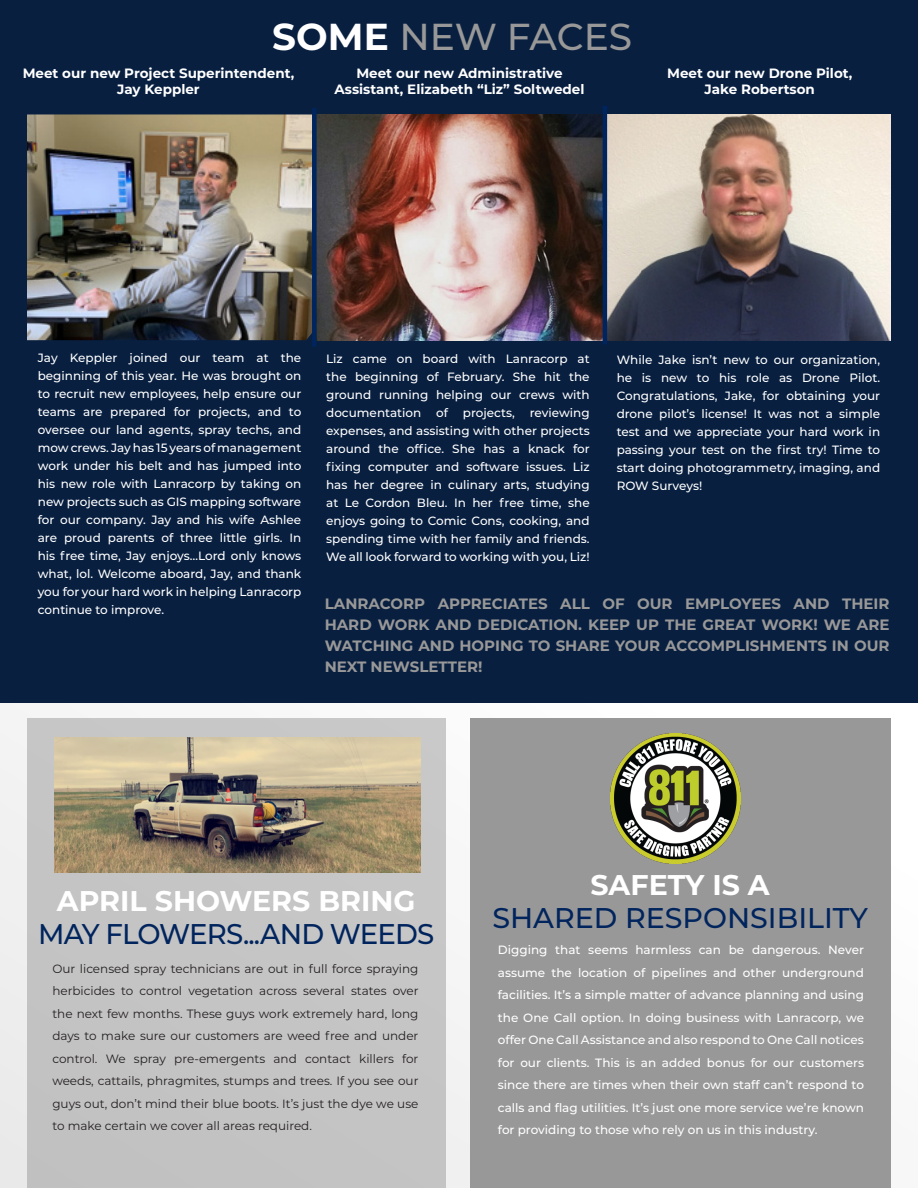
<style>
.page{position:relative;width:918px;height:1188px;background:#fff}
.page>*{position:absolute;margin:0;border:0;box-sizing:border-box;transform-origin:0 0}
.t1{font:500 37.5px "Montserrat";letter-spacing:-.005em;color:#999898}
.t2{font:700 28.5px "Montserrat";color:#fff}
.t3{font:500 28.5px "Montserrat";letter-spacing:-.03em;color:#00245d}
.t4{font:500 28.5px "Montserrat";color:#00245d}
.t5{font:700 15px/21px "Montserrat";color:#999898;text-align:justify}
.t6{font:700 13.5px/16.2px "Montserrat";color:#fff;text-align:center}
.t7{font:500 12px/18px "Montserrat";color:#fff;text-align:justify}
.t8{font:12px/22.5px "Montserrat";color:#231f20;text-align:justify}
.s1{font-weight:700;color:#fff}
</style>
<div class="page">
<svg style="left:0;top:702px;width:918px;height:486px"></svg>
<div style="left:0;top:0;width:918px;height:702px;background:#081f40"></div>
<img style="left:27px;top:114px;width:575px;height:226px">
<img style="left:602px;top:114px;width:289px;height:226px">
<div style="left:312px;top:108px;width:5px;height:239px;background:#00245d"></div>
<hr style="left:603px;top:106px;width:4px;height:239px;background:#00245d">
<div style="left:27px;top:718px;width:419px;height:470px;background:#c5c4c4"></div>
<div style="left:471px;top:718px;width:420px;height:470px;background:#999898"></div>
<img style="left:54px;top:738px;width:366px;height:135px">
<img style="left:610px;top:733px;width:131px;height:131px">
<p class="t1" style="left:272px;top:10px;width:361px"><span class="s1">SOME</span> NEW FACES</p>
<p class="t6" style="left:23px;top:64px;width:273px">Meet our new Project Superintendent,<br>Jay Keppler</p>
<p class="t6" style="left:356px;top:64px;width:208px">Meet our new Administrative</p>
<p class="t6" style="left:335px;top:81px;width:251px">Assistant, Elizabeth “Liz” Soltwedel</p>
<p class="t6" style="left:667px;top:64px;width:187px">Meet our new Drone Pilot,</p>
<p class="t6" style="left:705px;top:81px;width:112px">Jake Robertson</p>
<p class="t7" style="left:38px;top:349px;width:265px">Jay Keppler joined our team at the beginning of this year. He was brought on to recruit new employees, help ensure our teams are prepared for projects, and to oversee our land agents, spray techs, and mow crews. Jay has 15 years of management work under his belt and has jumped into his new role with Lanracorp by taking on new projects such as GIS mapping software for our company. Jay and his wife Ashlee are proud parents of three little girls. In his free time, Jay enjoys…Lord only knows what, lol. Welcome aboard, Jay, and thank you for your hard work in helping Lanracorp continue to improve.</p>
<p class="t7" style="left:326px;top:350px;width:265px">Liz came on board with Lanracorp at the beginning of February. She hit the ground running helping our crews with documentation of projects, reviewing expenses, and assisting with other projects around the office. She has a knack for fixing computer and software issues. Liz has her degree in culinary arts, studying at Le Cordon Bleu. In her free time, she enjoys going to Comic Cons, cooking, and spending time with her family and friends.<br>We all look forward to working with you, Liz!</p>
<p class="t7" style="left:617px;top:351px;width:265px">While Jake isn’t new to our organization, he is new to his role as Drone Pilot.<br>Congratulations, Jake, for obtaining your drone pilot’s license! It was not a simple test and we appreciate your hard work in passing your test on the first try! Time to start doing photogrammetry, imaging, and ROW Surveys!</p>
<p class="t5" style="left:325px;top:592px;width:566px">LANRACORP APPRECIATES ALL OF OUR EMPLOYEES AND THEIR HARD WORK AND DEDICATION. KEEP UP THE GREAT WORK! WE ARE WATCHING AND HOPING TO SHARE YOUR ACCOMPLISHMENTS IN OUR NEXT NEWSLETTER!</p>
<p class="t2" style="left:57px;top:880px;width:360px">APRIL SHOWERS BRING</p>
<p class="t3" style="left:38px;top:914px;width:398px">MAY FLOWERS...AND WEEDS</p>
<p class="t8" style="left:52px;top:957px;width:368px">Our licensed spray technicians are out in full force spraying herbicides to control vegetation across several states over the next few months. These guys work extremely hard, long days to make sure our customers are weed free and under control. We spray pre-emergents and contact killers for weeds, cattails, phragmites, stumps and trees. If you see our guys out, don’t mind their blue boots. It’s just the dye we use to make certain we cover all areas required.</p>
<p class="t2" style="left:590px;top:864px;width:181px">SAFETY IS A</p>
<p class="t4" style="left:492px;top:898px;width:377px">SHARED RESPONSIBILITY</p>
<p class="t7" style="left:498px;top:938px;width:368px;line-height:22.5px">Digging that seems harmless can be dangerous. Never assume the location of pipelines and other underground facilities. It’s a simple matter of advance planning and using the One Call option. In doing business with Lanracorp, we offer One Call Assistance and also respond to One Call notices for our clients. This is an added bonus for our customers since there are times when their own staff can’t respond to calls and flag utilities. It’s just one more service we’re known for providing to those who rely on us in this industry.</p>
</div>
